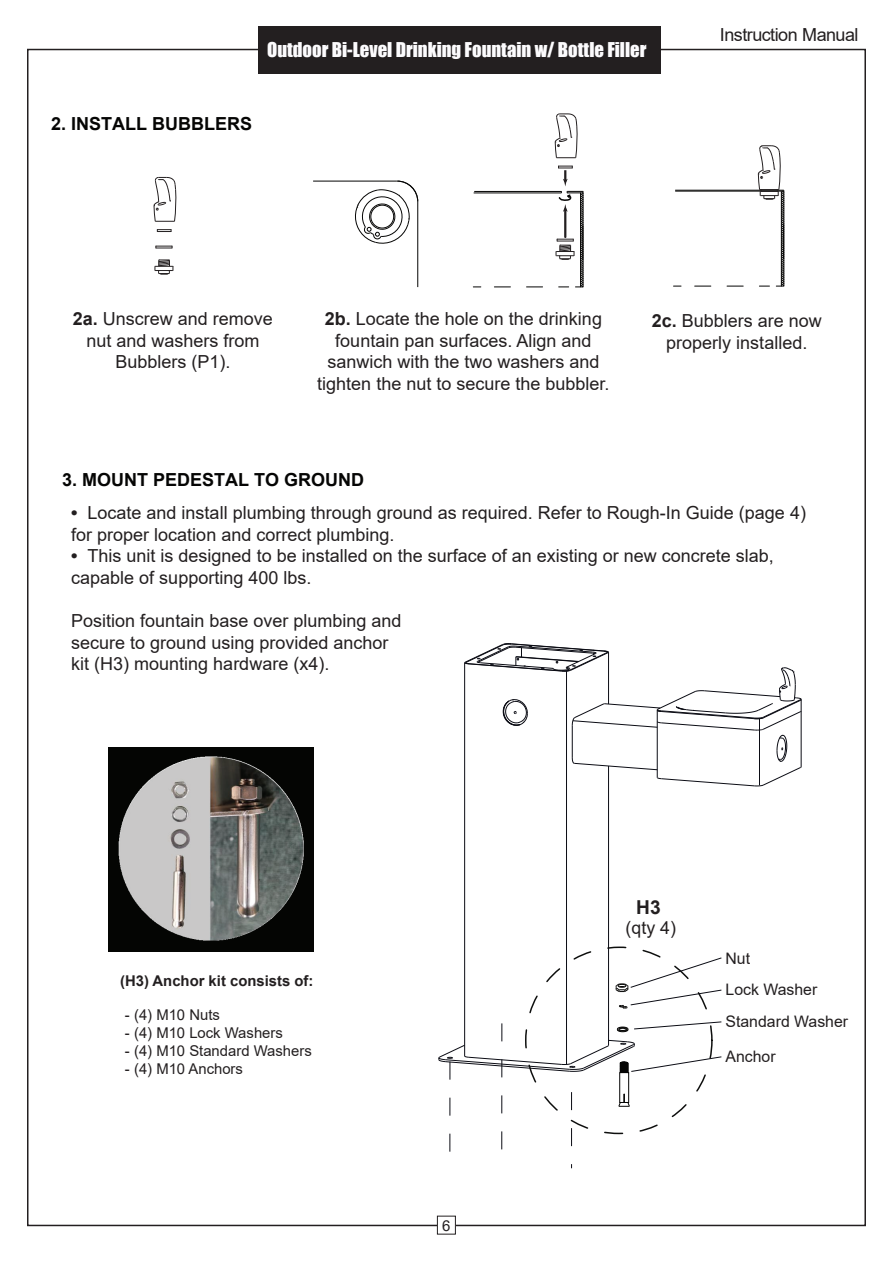
<style>
.page{position:relative;width:893px;height:1263px;background:#fff}
.page>*{position:absolute;margin:0;border:0;box-sizing:border-box;transform-origin:0 0}
.t1{font:700 19.2px "Arial";color:#231f20}
.t2{font:18.75px "Impact";color:#fcfbfd}
.t3{font:18px/21.6px "Arial";color:#231f20}
.t4{font:700 18px "Arial";color:#050504}
.t5{font:18px "Arial";letter-spacing:-.03em;color:#231f20}
.t6{font:17.85px "Arial";color:#231f20}
.t7{font:15.9px/31.7px "Arial";color:#231f20}
.t8{font:15px "Arial";color:#231f20}
.t9{font:14.85px "Arial";color:#231f20}
.t10{font:700 14.85px "Arial";color:#231f20}
.s1{font-weight:700}
</style>
<div class="page">
<div style="left:437px;top:1216px;width:19px;height:18px;border:1px solid #231f20"></div>
<div style="left:258px;top:26px;width:402px;height:47px;background:#231f20"></div>
<img style="left:108px;top:747px;width:205px;height:205px">
<hr style="left:474px;top:193px;width:87px;height:1px;background:#050504">
<hr style="left:474px;top:191px;width:87px;height:1px;background:#050504">
<svg style="left:554px;top:113px;width:24px;height:46px"></svg>
<svg style="left:494px;top:166px;width:90px;height:122px"></svg>
<hr style="left:313px;top:181px;width:84px;height:1px;background:#050504">
<hr style="left:417px;top:202px;width:1px;height:85px;background:#050504">
<svg style="left:355px;top:180px;width:63px;height:64px"></svg>
<svg style="left:153px;top:177px;width:23px;height:45px"></svg>
<svg style="left:157px;top:229px;width:15px;height:3px"></svg>
<svg style="left:156px;top:246px;width:17px;height:3px"></svg>
<svg style="left:155px;top:259px;width:19px;height:16px"></svg>
<hr style="left:675px;top:191px;width:109px;height:1px;background:#050504">
<hr style="left:675px;top:190px;width:109px;height:1px;background:#050504">
<svg style="left:695px;top:145px;width:90px;height:142px"></svg>
<hr style="left:464px;top:663px;width:1px;height:393px;background:#0b0c14">
<hr style="left:608px;top:766px;width:1px;height:279px;background:#0b0c14">
<svg style="left:464px;top:643px;width:338px;height:143px"></svg>
<hr style="left:566px;top:671px;width:1px;height:393px;background:#0b0c14">
<hr style="left:759px;top:718px;width:1px;height:67px;background:#0b0c14">
<svg style="left:438px;top:945px;width:284px;height:223px"></svg>
<p class="t2" style="left:267px;top:35px;width:381px">Outdoor Bi-Level Drinking Fountain w/ Bottle Filler</p>
<p class="t4" style="left:51px;top:111px;width:203px">2. INSTALL BUBBLERS</p>
<p class="t5" style="left:720px;top:22px;width:140px">Instruction Manual</p>
<p class="t3" style="left:73px;top:308px;width:202px;text-align:center"><span class="s1">2a.</span> Unscrew and remove nut and washers from<br>Bubblers (P1).</p>
<p class="t3" style="left:317px;top:308px;width:294px;text-align:center"><span class="s1">2b.</span> Locate the hole on the drinking fountain pan surfaces. Align and sanwich with the two washers and tighten the nut to secure the bubbler.</p>
<p class="t3" style="left:652px;top:310px;width:172px;text-align:center"><span class="s1">2c.</span> Bubblers are now properly installed.</p>
<p class="t4" style="left:62px;top:467px;width:304px">3. MOUNT PEDESTAL TO GROUND</p>
<p class="t3" style="left:71px;top:502px;width:736px"><span class="s1">•</span> Locate and install plumbing through ground as required. Refer to Rough-In Guide (page 4) for proper location and correct plumbing.</p>
<p class="t3" style="left:71px;top:545px;width:704px"><span class="s1">•</span> This unit is designed to be installed on the surface of an existing or new concrete slab, capable of supporting 400 lbs.</p>
<p class="t3" style="left:71px;top:610px;width:332px">Position fountain base over plumbing and secure to ground using provided anchor kit (H3) mounting hardware (x4).</p>
<p class="t10" style="left:120px;top:970px;width:195px">(H3) Anchor kit consists of:</p>
<p class="t9" style="left:125px;top:1005px;width:96px">- (4) M10 Nuts</p>
<p class="t9" style="left:125px;top:1023px;width:159px">- (4) M10 Lock Washers</p>
<p class="t9" style="left:125px;top:1041px;width:188px">- (4) M10 Standard Washers</p>
<p class="t9" style="left:125px;top:1058px;width:120px">- (4) M10 Anchors</p>
<p class="t8" style="left:442px;top:1215px;width:10px">6</p>
<p class="t1" style="left:636px;top:894px;width:26px">H3</p>
<p class="t6" style="left:626px;top:915px;width:52px">(qty 4)</p>
<p class="t7" style="left:725px;top:942px;width:124px">Nut<br>Lock Washer<br>Standard Washer</p>
<p class="t7" style="left:725px;top:1041px;width:52px">Anchor</p>
</div>
